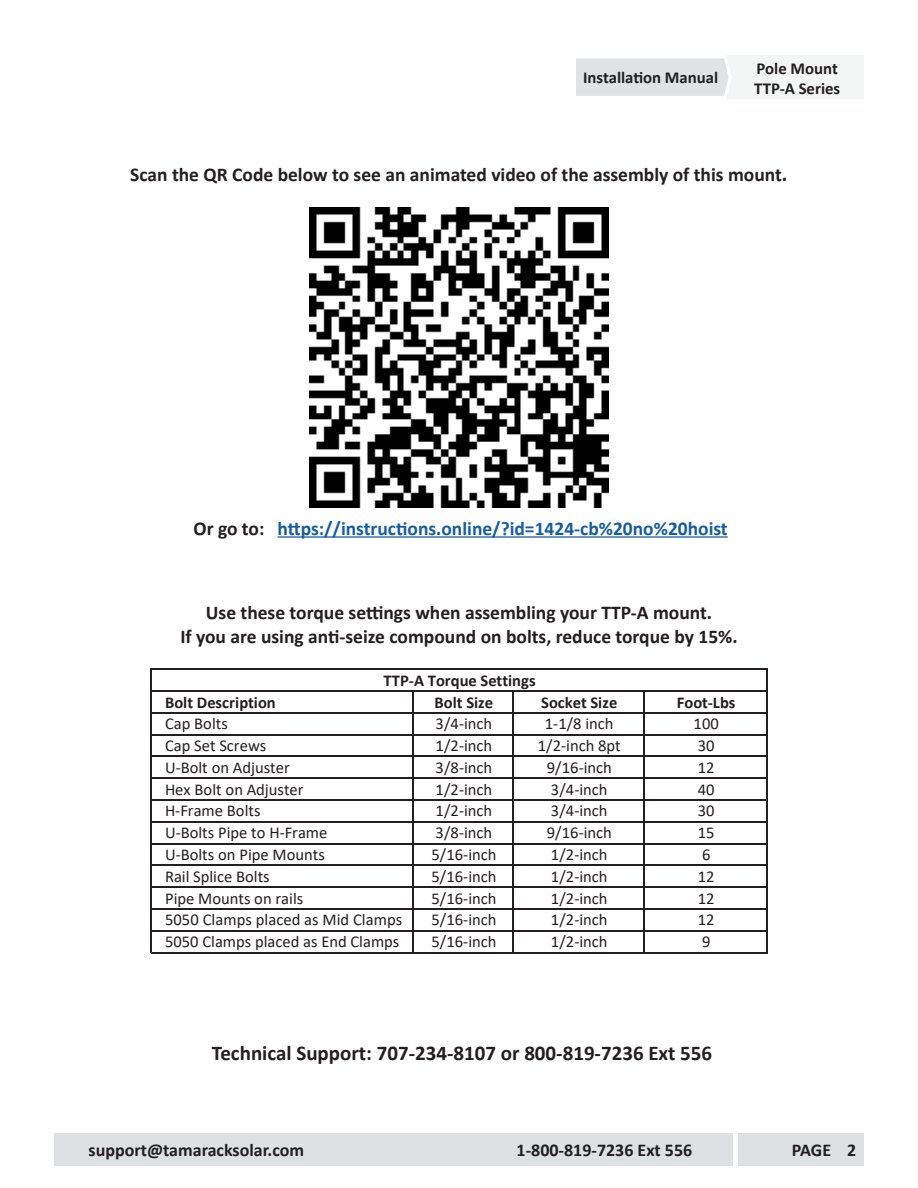
<style>
.page{position:relative;width:918px;height:1188px;background:#fff}
.page>*{position:absolute;margin:0;border:0;box-sizing:border-box;transform-origin:0 0}
.Main_Text_large{font:700 21px "Calibri";color:#231f20}
.t1{font:700 19.5px/23.4px "Calibri";color:#231f20;text-align:center}
.t2{font:700 19.5px "Calibri";color:#175d9e}
.t3{font:700 18px "Calibri";color:#231f20}
.t4{font:700 16.8px/20.1px "Calibri";color:#231f20}
.t5{font:16.5px "Calibri";color:#231f20}
.t6{font:700 16.5px "Calibri";color:#231f20}
.s1{font-size:21px}
.s2{color:#231f20}
</style>
<div class="page">
<div style="left:738px;top:1133px;width:125px;height:33px;background:#dfe0e2"></div>
<svg style="left:576px;top:55px;width:288px;height:44px"></svg>
<div style="left:54px;top:1133px;width:678px;height:33px;background:#dfe0e2"></div>
<img style="left:309px;top:208px;width:300px;height:300px">
<hr style="left:150px;top:669px;width:2px;height:284px;background:#231f20">
<hr style="left:766px;top:670px;width:2px;height:283px;background:#231f20">
<hr style="left:412px;top:692px;width:2px;height:261px;background:#231f20">
<hr style="left:513px;top:692px;width:1px;height:261px;background:#231f20">
<hr style="left:643px;top:692px;width:2px;height:261px;background:#231f20">
<hr style="left:152px;top:669px;width:616px;height:1px;background:#231f20">
<hr style="left:152px;top:690px;width:616px;height:2px;background:#231f20">
<hr style="left:152px;top:712px;width:616px;height:2px;background:#231f20">
<hr style="left:152px;top:734px;width:616px;height:1px;background:#231f20">
<hr style="left:152px;top:756px;width:616px;height:1px;background:#231f20">
<hr style="left:152px;top:778px;width:616px;height:1px;background:#231f20">
<hr style="left:152px;top:799px;width:616px;height:2px;background:#231f20">
<hr style="left:152px;top:821px;width:616px;height:2px;background:#231f20">
<hr style="left:152px;top:843px;width:616px;height:1px;background:#231f20">
<hr style="left:152px;top:865px;width:616px;height:1px;background:#231f20">
<hr style="left:152px;top:886px;width:616px;height:2px;background:#231f20">
<hr style="left:152px;top:908px;width:616px;height:2px;background:#231f20">
<hr style="left:152px;top:930px;width:616px;height:1px;background:#231f20">
<hr style="left:152px;top:952px;width:616px;height:1px;background:#231f20">
<hr style="left:278px;top:536px;width:450px;height:2px;background:#175d9e">
<p class="t4" style="left:583px;top:67px;width:137px">Installation Manual</p>
<p class="t4" style="left:754px;top:58px;width:87px">Pole Mount<br>TTP-A Series</p>
<p class="t1" style="left:130px;top:163px;width:659px">Scan the QR Code below to see an animated video of the assembly of this mount<span class="s1">.</span></p>
<p class="t2" style="left:193px;top:515px;width:536px"><span class="s2">Or go to:</span> https://instructions.online/?id=1424-cb%20no%20hoist</p>
<p class="t1" style="left:180px;top:601px;width:559px">Use these torque settings when assembling your TTP-A mount.<br>If you are using anti-seize compound on bolts, reduce torque by 15%.</p>
<p class="t6" style="left:384px;top:669px;width:154px">TTP-A Torque Settings</p>
<p class="t6" style="left:165px;top:690px;width:112px">Bolt Description</p>
<p class="t6" style="left:435px;top:690px;width:60px">Bolt Size</p>
<p class="t6" style="left:541px;top:690px;width:78px">Socket Size</p>
<p class="t6" style="left:677px;top:690px;width:60px">Foot-Lbs</p>
<p class="t5" style="left:165px;top:712px;width:64px">Cap Bolts</p>
<p class="t5" style="left:436px;top:712px;width:58px">3/4-inch</p>
<p class="t5" style="left:545px;top:712px;width:70px">1-1/8 inch</p>
<p class="t5" style="left:694px;top:712px;width:27px">100</p>
<p class="t5" style="left:165px;top:734px;width:103px">Cap Set Screws</p>
<p class="t5" style="left:436px;top:734px;width:58px">1/2-inch</p>
<p class="t5" style="left:538px;top:734px;width:84px">1/2-inch 8pt</p>
<p class="t5" style="left:698px;top:734px;width:18px">30</p>
<p class="t5" style="left:165px;top:756px;width:126px">U-Bolt on Adjuster</p>
<p class="t5" style="left:436px;top:756px;width:58px">3/8-inch</p>
<p class="t5" style="left:547px;top:756px;width:67px">9/16-inch</p>
<p class="t5" style="left:698px;top:756px;width:18px">12</p>
<p class="t5" style="left:165px;top:778px;width:140px">Hex Bolt on Adjuster</p>
<p class="t5" style="left:436px;top:778px;width:58px">1/2-inch</p>
<p class="t5" style="left:551px;top:778px;width:58px">3/4-inch</p>
<p class="t5" style="left:698px;top:778px;width:18px">40</p>
<p class="t5" style="left:165px;top:799px;width:97px">H-Frame Bolts</p>
<p class="t5" style="left:436px;top:799px;width:58px">1/2-inch</p>
<p class="t5" style="left:551px;top:799px;width:58px">3/4-inch</p>
<p class="t5" style="left:698px;top:799px;width:18px">30</p>
<p class="t5" style="left:165px;top:821px;width:164px">U-Bolts Pipe to H-Frame</p>
<p class="t5" style="left:436px;top:821px;width:58px">3/8-inch</p>
<p class="t5" style="left:547px;top:821px;width:67px">9/16-inch</p>
<p class="t5" style="left:698px;top:821px;width:18px">15</p>
<p class="t5" style="left:165px;top:843px;width:161px">U-Bolts on Pipe Mounts</p>
<p class="t5" style="left:431px;top:843px;width:67px">5/16-inch</p>
<p class="t5" style="left:551px;top:843px;width:58px">1/2-inch</p>
<p class="t5" style="left:702px;top:843px;width:10px">6</p>
<p class="t5" style="left:165px;top:865px;width:106px">Rail Splice Bolts</p>
<p class="t5" style="left:431px;top:865px;width:67px">5/16-inch</p>
<p class="t5" style="left:551px;top:865px;width:58px">1/2-inch</p>
<p class="t5" style="left:698px;top:865px;width:18px">12</p>
<p class="t5" style="left:165px;top:887px;width:140px">Pipe Mounts on rails</p>
<p class="t5" style="left:431px;top:887px;width:67px">5/16-inch</p>
<p class="t5" style="left:551px;top:887px;width:58px">1/2-inch</p>
<p class="t5" style="left:698px;top:887px;width:18px">12</p>
<p class="t5" style="left:165px;top:908px;width:239px">5050 Clamps placed as Mid Clamps</p>
<p class="t5" style="left:431px;top:908px;width:67px">5/16-inch</p>
<p class="t5" style="left:551px;top:908px;width:58px">1/2-inch</p>
<p class="t5" style="left:698px;top:908px;width:18px">12</p>
<p class="t5" style="left:165px;top:930px;width:236px">5050 Clamps placed as End Clamps</p>
<p class="t5" style="left:431px;top:930px;width:67px">5/16-inch</p>
<p class="t5" style="left:551px;top:930px;width:58px">1/2-inch</p>
<p class="t5" style="left:702px;top:930px;width:10px">9</p>
<p class="Main_Text_large" style="left:212px;top:1038px;width:502px">Technical Support: 707-234-8107 or 800-819-7236 Ext 556</p>
<p class="t3" style="left:89px;top:1137px;width:217px">support@tamaracksolar.com</p>
<p class="t3" style="left:517px;top:1137px;width:177px">1-800-819-7236 Ext 556</p>
<p class="t3" style="left:792px;top:1137px;width:41px">PAGE</p>
<p class="t3" style="left:847px;top:1137px;width:11px">2</p>
</div>
